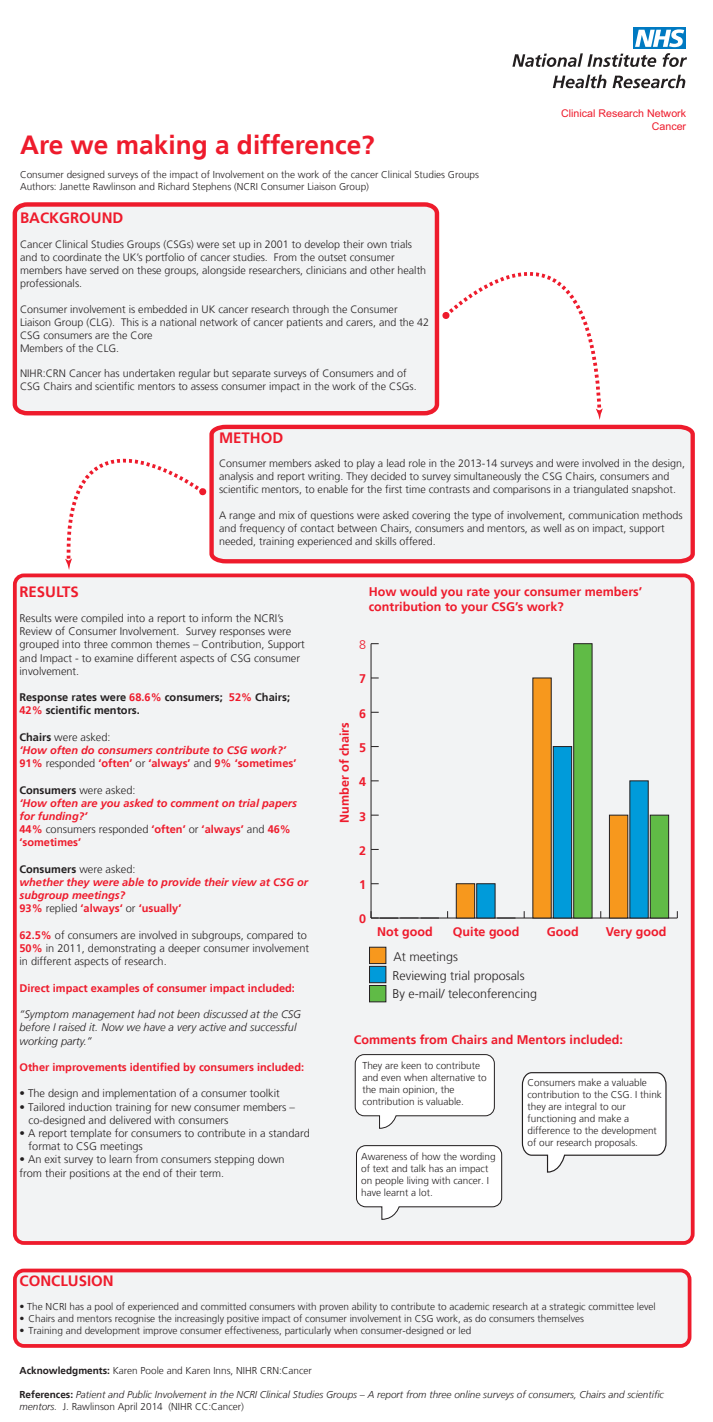
<style>
.page{position:relative;width:713px;height:1422px;background:#fff}
.page>*{position:absolute;margin:0;border:0;box-sizing:border-box;transform-origin:0 0}
.t1{font:700 26.25px "Frutiger LT";color:#ee1b2c}
.t2{font:700 15px "Frutiger LT";color:#ee1b2c}
.t3{font:700 12.5px/15px "Frutiger LT";color:#ee1b2c}
.t4{font:300 12.5px/18.6px "Frutiger LT";color:#231f20}
.t5{font:300 12.5px "Frutiger LT";color:#ee1b2c}
.t6{font:300 11px/13.2px "Frutiger LT";color:#231f20}
.t7{font:italic 700 11px/13.2px "Frutiger LT";color:#ee1b2c}
.t8{font:italic 300 11px/13.2px "Frutiger LT";color:#231f20}
.t9{font:700 11px "Frutiger LT";color:#ee1b2c}
.t10{font:700 11px/13.2px "Frutiger LT";color:#231f20}
.t11{font:300 10.75px/12.9px "Frutiger LT";color:#231f20}
.t12{font:10.65px/12.8px "Arial";color:#ee1b2c;text-align:right}
.t13{font:300 10px/12px "Frutiger LT";color:#231f20}
.t14{font:italic 300 10px/12px "Frutiger LT";color:#231f20}
.s1{color:#ee1b2c}
.s2{font-style:normal;color:#231f20}
.s3{font-weight:300;font-style:normal;color:#231f20}
.s4{font-style:normal}
.s5{font-weight:700;color:#ee1b2c}
.s6{font-size:11px}
.s7{font-weight:700}
.s8{font-weight:700;font-style:normal}
</style>
<div class="page">
<div style="left:15px;top:575px;width:678px;height:668px;background:#f2f3f4;border-radius:9px"></div>
<div style="left:13px;top:573px;width:682px;height:672px;border:4px solid #ee1b2c;border-radius:9px"></div>
<svg style="left:512px;top:53px;width:144px;height:14px"></svg>
<svg style="left:662px;top:53px;width:25px;height:14px"></svg>
<svg style="left:553px;top:75px;width:53px;height:13px"></svg>
<svg style="left:612px;top:75px;width:73px;height:13px"></svg>
<div style="left:634px;top:28px;width:52px;height:21px;background:#007ac2"></div>
<svg style="left:635px;top:29px;width:49px;height:18px"></svg>
<div style="left:12px;top:202px;width:428px;height:214px;background:#f2f3f4"></div>
<svg style="left:209px;top:424px;width:486px;height:140px"></svg>
<div style="left:15px;top:1270px;width:675px;height:76px;background:#f2f3f4;border-radius:9px"></div>
<div style="left:13px;top:1268px;width:678px;height:79px;border:4px solid #ee1b2c;border-radius:9px"></div>
<hr style="left:371px;top:918px;width:306px;height:1px;background:#231f20">
<hr style="left:371px;top:644px;width:1px;height:274px;background:#231f20">
<svg style="left:497px;top:918px;width:18px;height:1px"></svg>
<div style="left:574px;top:643px;width:18px;height:275px;background:#60bb46"></div>
<div style="left:650px;top:815px;width:19px;height:103px;background:#60bb46;border:1px solid #231f20"></div>
<div style="left:477px;top:883px;width:18px;height:35px;background:#009bda"></div>
<div style="left:553px;top:746px;width:19px;height:172px;background:#009bda;border:1px solid #231f20"></div>
<div style="left:630px;top:781px;width:18px;height:137px;background:#009bda"></div>
<svg style="left:371px;top:911px;width:68px;height:8px"></svg>
<div style="left:456px;top:883px;width:19px;height:35px;background:#f7981d;border:1px solid #231f20"></div>
<div style="left:533px;top:678px;width:18px;height:240px;background:#f7981d"></div>
<div style="left:609px;top:815px;width:19px;height:103px;background:#f7981d;border:1px solid #231f20"></div>
<div style="left:369px;top:947px;width:17px;height:17px;background:#f7981d;border:1px solid #231f20"></div>
<div style="left:369px;top:985px;width:17px;height:17px;background:#60bb46;border:1px solid #231f20"></div>
<div style="left:369px;top:966px;width:17px;height:17px;background:#009bda;border:1px solid #231f20"></div>
<svg style="left:354px;top:1054px;width:141px;height:75px"></svg>
<svg style="left:521px;top:1072px;width:146px;height:101px"></svg>
<svg style="left:356px;top:1145px;width:147px;height:75px"></svg>
<svg style="left:442px;top:272px;width:161px;height:148px"></svg>
<svg style="left:63px;top:399px;width:145px;height:171px"></svg>
<h1 class="t1" style="left:20px;top:129px;width:356px">Are we making a difference?</h1>
<p class="t13" style="left:20px;top:168px;width:460px">Consumer designed surveys of the impact of Involvement on the work of the cancer Clinical Studies Groups<br>Authors: Janette Rawlinson and Richard Stephens (NCRI Consumer Liaison Group)</p>
<p class="t12" style="left:561px;top:107px;width:127px">Clinical Research Network<br>Cancer</p>
<h2 class="t2" style="left:20px;top:209px;width:105px">BACKGROUND</h2>
<p class="t11" style="left:20px;top:238px;width:408px">Cancer Clinical Studies Groups (CSGs) were set up in 2001 to develop their own trials and to coordinate the UK’s portfolio of cancer studies. From the outset consumer members have served on these groups, alongside researchers, clinicians and other health professionals.</p>
<p class="t11" style="left:20px;top:303px;width:411px">Consumer involvement is embedded in UK cancer research through the Consumer Liaison Group (CLG). This is a national network of cancer patients and carers, and the 42<br>CSG consumers are the Core<br>Members of the CLG.</p>
<p class="t11" style="left:20px;top:367px;width:398px">NIHR:CRN Cancer has undertaken regular but separate surveys of Consumers and of<br>CSG Chairs and scientific mentors to assess consumer impact in the work of the CSGs.</p>
<h2 class="t2" style="left:219px;top:428px;width:66px">METHOD</h2>
<p class="t11" style="left:219px;top:457px;width:467px">Consumer members asked to play a lead role in the 2013-14 surveys and were involved in the design, analysis and report writing. They decided to survey simultaneously the CSG Chairs, consumers and scientific mentors, to enable for the first time contrasts and comparisons in a triangulated snapshot.</p>
<p class="t11" style="left:219px;top:509px;width:465px">A range and mix of questions were asked covering the type of involvement, communication methods and frequency of contact between Chairs, consumers and mentors, as well as on impact, support needed, training experienced and skills offered.</p>
<h2 class="t2" style="left:19px;top:583px;width:61px">RESULTS</h2>
<p class="t6" style="left:19px;top:612px;width:287px">Results were compiled into a report to inform the NCRI’s Review of Consumer Involvement. Survey responses were grouped into three common themes – Contribution, Support and Impact - to examine different aspects of CSG consumer involvement.</p>
<p class="t10" style="left:19px;top:691px;width:272px">Response rates were <span class="s1">68.6%</span> consumers; <span class="s1">52%</span> Chairs;<br><span class="s1">42%</span> scientific mentors.</p>
<p class="t7" style="left:19px;top:730px;width:278px"><span class="s2">Chairs</span> <span class="s3">were asked:<br></span>‘How often do consumers contribute to CSG work?’<br><span class="s4">91%</span> <span class="s3">responded</span> <span class="s4">‘often’</span> <span class="s3">or</span> <span class="s4">‘always’</span> <span class="s3">and</span> <span class="s4">9% ‘sometimes’</span></p>
<p class="t7" style="left:19px;top:783px;width:279px"><span class="s2">Consumers</span> <span class="s3">were asked:<br></span>‘How often are you asked to comment on trial papers for funding?’<br><span class="s4">44%</span> <span class="s3">consumers responded</span> <span class="s4">‘often’</span> <span class="s3">or</span> <span class="s4">‘always’</span> <span class="s3">and</span> <span class="s4">46% ‘sometimes’</span></p>
<p class="t7" style="left:19px;top:862px;width:290px"><span class="s2">Consumers</span> <span class="s3">were asked:<br></span>whether they were able to provide their view at CSG or subgroup meetings?<br><span class="s4">93%</span> <span class="s3">replied</span> <span class="s4">‘always‘</span> <span class="s3">or</span> <span class="s4">‘usually’</span></p>
<p class="t6" style="left:19px;top:928px;width:291px"><span class="s5">62.5%</span> of consumers are involved in subgroups, compared to<br><span class="s5">50%</span> in 2011, demonstrating a deeper consumer involvement in different aspects of research.</p>
<p class="t9" style="left:19px;top:981px;width:277px">Direct impact examples of consumer impact included:</p>
<p class="t8" style="left:19px;top:1008px;width:283px">“Symptom management had not been discussed at the CSG before I raised it. Now we have a very active and successful working party.”</p>
<p class="t9" style="left:19px;top:1060px;width:286px">Other improvements identified by consumers included:</p>
<p class="t6" style="left:19px;top:1087px;width:262px">• The design and implementation of a consumer toolkit</p>
<p class="t6" style="left:29px;top:1100px;width:268px;text-indent:-9px">• Tailored induction training for new consumer members – co-designed and delivered with consumers</p>
<p class="t6" style="left:29px;top:1126px;width:283px;text-indent:-9px">• A report template for consumers to contribute in a standard format to CSG meetings</p>
<p class="t6" style="left:19px;top:1153px;width:267px">• An exit survey to learn from consumers stepping down</p>
<p class="t11" style="left:19px;top:1166px;width:206px"><span class="s6">from their</span> positions at the end of their term.</p>
<p class="t3" style="left:369px;top:584px;width:275px">How would you rate your consumer members’ contribution to your CSG’s work?</p>
<p class="t5" style="left:359px;top:637px;width:8px">8</p>
<p class="t3" style="left:359px;top:671px;width:8px">7</p>
<p class="t3" style="left:359px;top:706px;width:8px">6</p>
<p class="t3" style="left:337px;top:823px;width:102px;rotate:-90deg">Number of chairs</p>
<p class="t3" style="left:359px;top:740px;width:8px">5</p>
<p class="t3" style="left:359px;top:774px;width:8px">4</p>
<p class="t3" style="left:359px;top:808px;width:8px">3</p>
<p class="t3" style="left:359px;top:843px;width:8px">2</p>
<p class="t3" style="left:359px;top:877px;width:8px">1</p>
<p class="t3" style="left:359px;top:911px;width:8px">0</p>
<p class="t3" style="left:377px;top:924px;width:57px">Not good</p>
<p class="t3" style="left:453px;top:924px;width:68px">Quite good</p>
<p class="t3" style="left:547px;top:924px;width:33px">Good</p>
<p class="t3" style="left:606px;top:924px;width:62px">Very good</p>
<p class="t4" style="left:393px;top:947px;width:146px">At meetings<br>Reviewing trial proposals<br>By e-mail/ teleconferencing</p>
<p class="t3" style="left:354px;top:1032px;width:271px">Comments from Chairs and Mentors included:</p>
<p class="t13" style="left:362px;top:1060px;width:126px">They are keen to contribute and even when alternative to the main opinion, the contribution is valuable.</p>
<p class="t13" style="left:527px;top:1077px;width:136px">Consumers make a valuable contribution to the CSG. I think they are integral to our functioning and make a difference to the development of our research proposals.</p>
<p class="t13" style="left:361px;top:1150px;width:136px">Awareness of how the wording of text and talk has an impact on people living with cancer. I have learnt a lot.</p>
<h2 class="t2" style="left:20px;top:1272px;width:96px">CONCLUSION</h2>
<p class="t13" style="left:20px;top:1301px;width:638px">• The NCRI has a pool of experienced and committed consumers with proven ability to contribute to academic research at a strategic committee level</p>
<p class="t13" style="left:20px;top:1313px;width:566px">• Chairs and mentors recognise the increasingly positive impact of consumer involvement in CSG work, as do consumers themselves</p>
<p class="t13" style="left:20px;top:1325px;width:453px">• Training and development improve consumer effectiveness, particularly when consumer-designed or led</p>
<p class="t13" style="left:19px;top:1364px;width:294px"><span class="s7">Acknowledgments:</span> Karen Poole and Karen Inns, NIHR CRN:Cancer</p>
<p class="t14" style="left:19px;top:1388px;width:646px"><span class="s8">References:</span> Patient and Public Involvement in the NCRI Clinical Studies Groups – A report from three online surveys of consumers, Chairs and scientific mentors. <span class="s4">J. Rawlinson April 2014 (NIHR CC:Cancer)</span></p>
</div>
